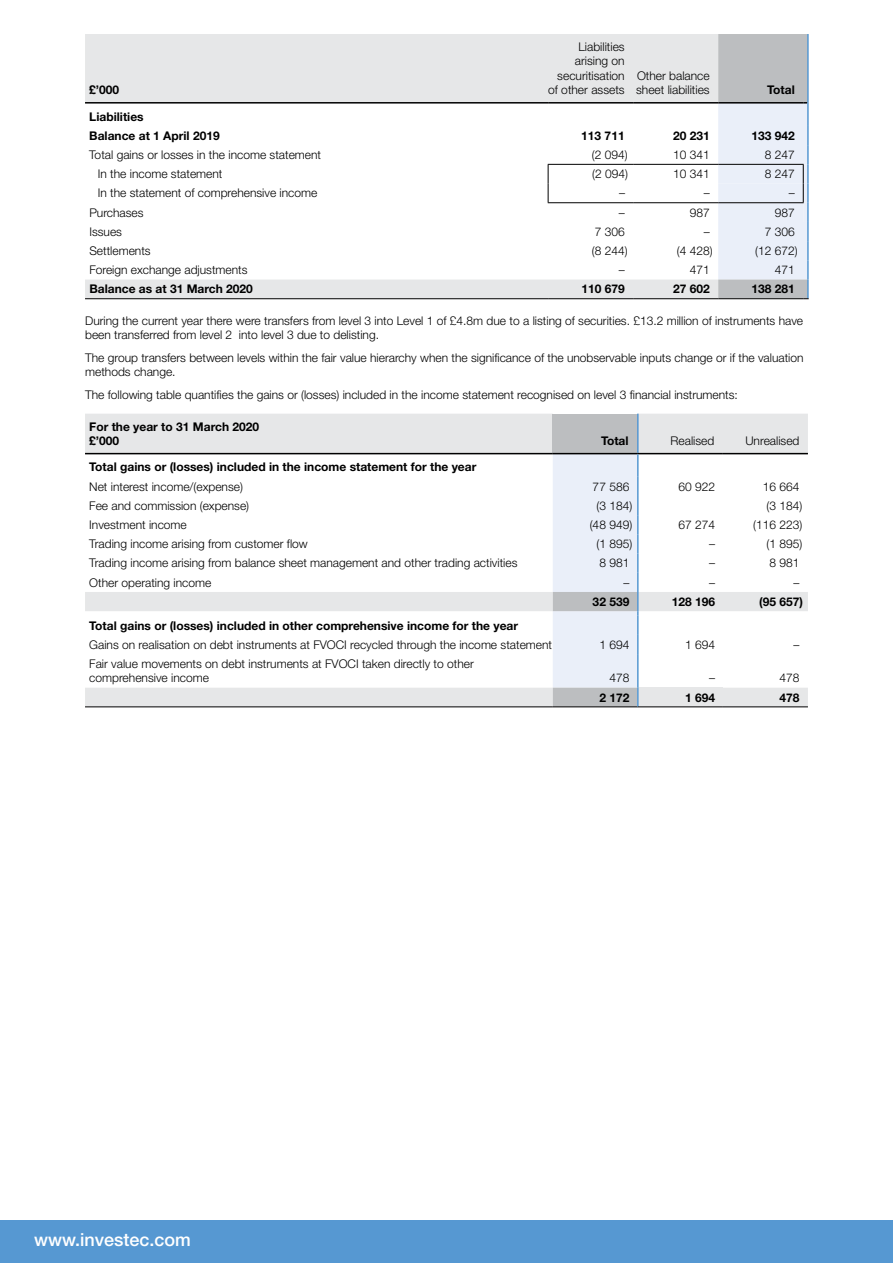
<style>
.page{position:relative;width:893px;height:1263px;background:#fff}
.page>*{position:absolute;margin:0;border:0;box-sizing:border-box;transform-origin:0 0}
.t1{font:500 18px "Helvetica Neue LT Std";color:#fff}
.t2{font:300 12px/14.4px "Helvetica Neue LT Std";color:#000}
.t3{font:700 12px/19.2px "Helvetica Neue LT Std";color:#000}
</style>
<div class="page">
<div style="left:0;top:1220px;width:893px;height:43px;background:#5698d2"></div>
<svg style="left:85px;top:34px;width:633px;height:264px"></svg>
<hr style="left:85px;top:102px;width:463px;height:2px;background:#000">
<hr style="left:548px;top:102px;width:85px;height:2px;background:#000">
<hr style="left:633px;top:102px;width:85px;height:2px;background:#000">
<hr style="left:548px;top:164px;width:85px;height:1px;background:#000">
<hr style="left:633px;top:164px;width:85px;height:1px;background:#000">
<svg style="left:548px;top:165px;width:1px;height:37px"></svg>
<hr style="left:548px;top:202px;width:85px;height:1px;background:#000">
<hr style="left:633px;top:202px;width:85px;height:1px;background:#000">
<hr style="left:85px;top:298px;width:463px;height:1px;background:#000">
<hr style="left:548px;top:298px;width:85px;height:1px;background:#000">
<hr style="left:633px;top:298px;width:85px;height:1px;background:#000">
<svg style="left:718px;top:34px;width:91px;height:265px;background:#d4d9e1"></svg>
<svg style="left:85px;top:414px;width:723px;height:292px"></svg>
<div style="left:553px;top:414px;width:85px;height:40px;background:#bcbec0"></div>
<div style="left:638px;top:688px;width:85px;height:19px;background:#e6e7e8"></div>
<hr style="left:85px;top:453px;width:468px;height:1px;background:#000">
<hr style="left:553px;top:453px;width:85px;height:1px;background:#000">
<hr style="left:637px;top:414px;width:2px;height:39px;background:#5698d2">
<hr style="left:638px;top:453px;width:85px;height:1px;background:#000">
<hr style="left:723px;top:453px;width:85px;height:1px;background:#000">
<hr style="left:85px;top:706px;width:468px;height:1px;background:#000">
<svg style="left:553px;top:454px;width:86px;height:253px;background:#dfe5ee"></svg>
<hr style="left:638px;top:706px;width:85px;height:1px;background:#000">
<hr style="left:723px;top:706px;width:85px;height:1px;background:#000">
<p class="t3" style="left:89px;top:80px;width:32px">£’000</p>
<p class="t3" style="left:89px;top:106px;width:132px">Liabilities<br>Balance at 1 April 2019</p>
<p class="t2" style="left:548px;top:39px;width:78px;text-align:right">Liabilities arising on securitisation of other assets</p>
<p class="t2" style="left:636px;top:68px;width:75px">Other balance sheet liabilities</p>
<p class="t3" style="left:767px;top:80px;width:29px">Total</p>
<p class="t3" style="left:581px;top:126px;width:45px">113 711</p>
<p class="t3" style="left:673px;top:126px;width:38px">20 231</p>
<p class="t3" style="left:751px;top:126px;width:45px">133 942</p>
<p class="t2" style="left:89px;top:147px;width:233px">Total gains or losses in the income statement</p>
<p class="t2" style="left:592px;top:147px;width:37px">(2 094)</p>
<p class="t2" style="left:673px;top:147px;width:38px">10 341</p>
<p class="t2" style="left:765px;top:147px;width:32px">8 247</p>
<p class="t2" style="left:98px;top:166px;width:126px">In the income statement</p>
<p class="t2" style="left:592px;top:166px;width:37px">(2 094)</p>
<p class="t2" style="left:673px;top:166px;width:38px">10 341</p>
<p class="t2" style="left:765px;top:166px;width:32px">8 247</p>
<p class="t2" style="left:98px;top:186px;width:221px">In the statement of comprehensive income</p>
<p class="t2" style="left:619px;top:186px;width:7px">–</p>
<p class="t2" style="left:704px;top:186px;width:7px">–</p>
<p class="t2" style="left:789px;top:186px;width:7px">–</p>
<p class="t2" style="left:89px;top:205px;width:56px">Purchases</p>
<p class="t2" style="left:619px;top:205px;width:7px">–</p>
<p class="t2" style="left:690px;top:205px;width:22px">987</p>
<p class="t2" style="left:775px;top:205px;width:22px">987</p>
<p class="t2" style="left:89px;top:224px;width:34px">Issues</p>
<p class="t2" style="left:595px;top:224px;width:32px">7 306</p>
<p class="t2" style="left:704px;top:224px;width:7px">–</p>
<p class="t2" style="left:765px;top:224px;width:32px">7 306</p>
<p class="t2" style="left:89px;top:243px;width:63px">Settlements</p>
<p class="t2" style="left:592px;top:243px;width:37px">(8 244)</p>
<p class="t2" style="left:677px;top:243px;width:37px">(4 428)</p>
<p class="t2" style="left:755px;top:243px;width:44px">(12 672)</p>
<p class="t2" style="left:89px;top:262px;width:160px">Foreign exchange adjustments</p>
<p class="t2" style="left:619px;top:262px;width:7px">–</p>
<p class="t2" style="left:690px;top:262px;width:22px">471</p>
<p class="t2" style="left:775px;top:262px;width:22px">471</p>
<p class="t3" style="left:89px;top:279px;width:165px">Balance as at 31 March 2020</p>
<p class="t3" style="left:581px;top:279px;width:45px">110 679</p>
<p class="t3" style="left:673px;top:279px;width:38px">27 602</p>
<p class="t3" style="left:751px;top:279px;width:45px">138 281</p>
<p class="t2" style="left:85px;top:313px;width:719px">During the current year there were transfers from level 3 into Level 1 of £4.8m due to a listing of securities. £13.2 million of instruments have been transferred from level 2 into level 3 due to delisting.</p>
<p class="t2" style="left:85px;top:350px;width:720px">The group transfers between levels within the fair value hierarchy when the significance of the unobservable inputs change or if the valuation methods change.</p>
<p class="t2" style="left:85px;top:387px;width:654px">The following table quantifies the gains or (losses) included in the income statement recognised on level 3 financial instruments:</p>
<p class="t3" style="left:89px;top:419px;width:171px;line-height:14.4px">For the year to 31 March 2020 £’000</p>
<p class="t3" style="left:601px;top:431px;width:29px">Total</p>
<p class="t2" style="left:671px;top:433px;width:45px">Realised</p>
<p class="t2" style="left:745px;top:433px;width:56px">Unrealised</p>
<p class="t3" style="left:89px;top:457px;width:389px">Total gains or (losses) included in the income statement for the year</p>
<p class="t2" style="left:89px;top:479px;width:155px">Net interest income/(expense)</p>
<p class="t2" style="left:593px;top:479px;width:38px">77 586</p>
<p class="t2" style="left:678px;top:479px;width:38px">60 922</p>
<p class="t2" style="left:763px;top:479px;width:38px">16 664</p>
<p class="t2" style="left:89px;top:498px;width:161px">Fee and commission (expense)</p>
<p class="t2" style="left:596px;top:498px;width:37px">(3 184)</p>
<p class="t2" style="left:766px;top:498px;width:37px">(3 184)</p>
<p class="t2" style="left:89px;top:517px;width:99px">Investment income</p>
<p class="t2" style="left:590px;top:517px;width:44px">(48 949)</p>
<p class="t2" style="left:678px;top:517px;width:38px">67 274</p>
<p class="t2" style="left:753px;top:517px;width:51px">(116 223)</p>
<p class="t2" style="left:89px;top:536px;width:220px">Trading income arising from customer flow</p>
<p class="t2" style="left:596px;top:536px;width:37px">(1 895)</p>
<p class="t2" style="left:709px;top:536px;width:7px">–</p>
<p class="t2" style="left:766px;top:536px;width:37px">(1 895)</p>
<p class="t2" style="left:89px;top:556px;width:430px">Trading income arising from balance sheet management and other trading activities</p>
<p class="t2" style="left:599px;top:556px;width:32px">8 981</p>
<p class="t2" style="left:709px;top:556px;width:7px">–</p>
<p class="t2" style="left:769px;top:556px;width:32px">8 981</p>
<p class="t2" style="left:89px;top:575px;width:124px">Other operating income</p>
<p class="t2" style="left:623px;top:575px;width:7px">–</p>
<p class="t2" style="left:709px;top:575px;width:7px">–</p>
<p class="t2" style="left:793px;top:575px;width:7px">–</p>
<p class="t3" style="left:593px;top:592px;width:38px">32 539</p>
<p class="t3" style="left:672px;top:592px;width:45px">128 196</p>
<p class="t3" style="left:759px;top:592px;width:45px">(95 657)</p>
<p class="t3" style="left:89px;top:615px;width:430px">Total gains or (losses) included in other comprehensive income for the year</p>
<p class="t2" style="left:89px;top:637px;width:464px">Gains on realisation on debt instruments at FVOCI recycled through the income statement</p>
<p class="t2" style="left:599px;top:637px;width:32px">1 694</p>
<p class="t2" style="left:685px;top:637px;width:32px">1 694</p>
<p class="t2" style="left:793px;top:637px;width:7px">–</p>
<p class="t2" style="left:89px;top:656px;width:386px">Fair value movements on debt instruments at FVOCI taken directly to other comprehensive income</p>
<p class="t2" style="left:609px;top:671px;width:22px">478</p>
<p class="t2" style="left:709px;top:671px;width:7px">–</p>
<p class="t2" style="left:779px;top:671px;width:22px">478</p>
<p class="t3" style="left:599px;top:687px;width:32px">2 172</p>
<p class="t3" style="left:685px;top:687px;width:32px">1 694</p>
<p class="t3" style="left:779px;top:687px;width:22px">478</p>
<h1 class="t1" style="left:34px;top:1229px;width:158px">www.investec.com</h1>
</div>
